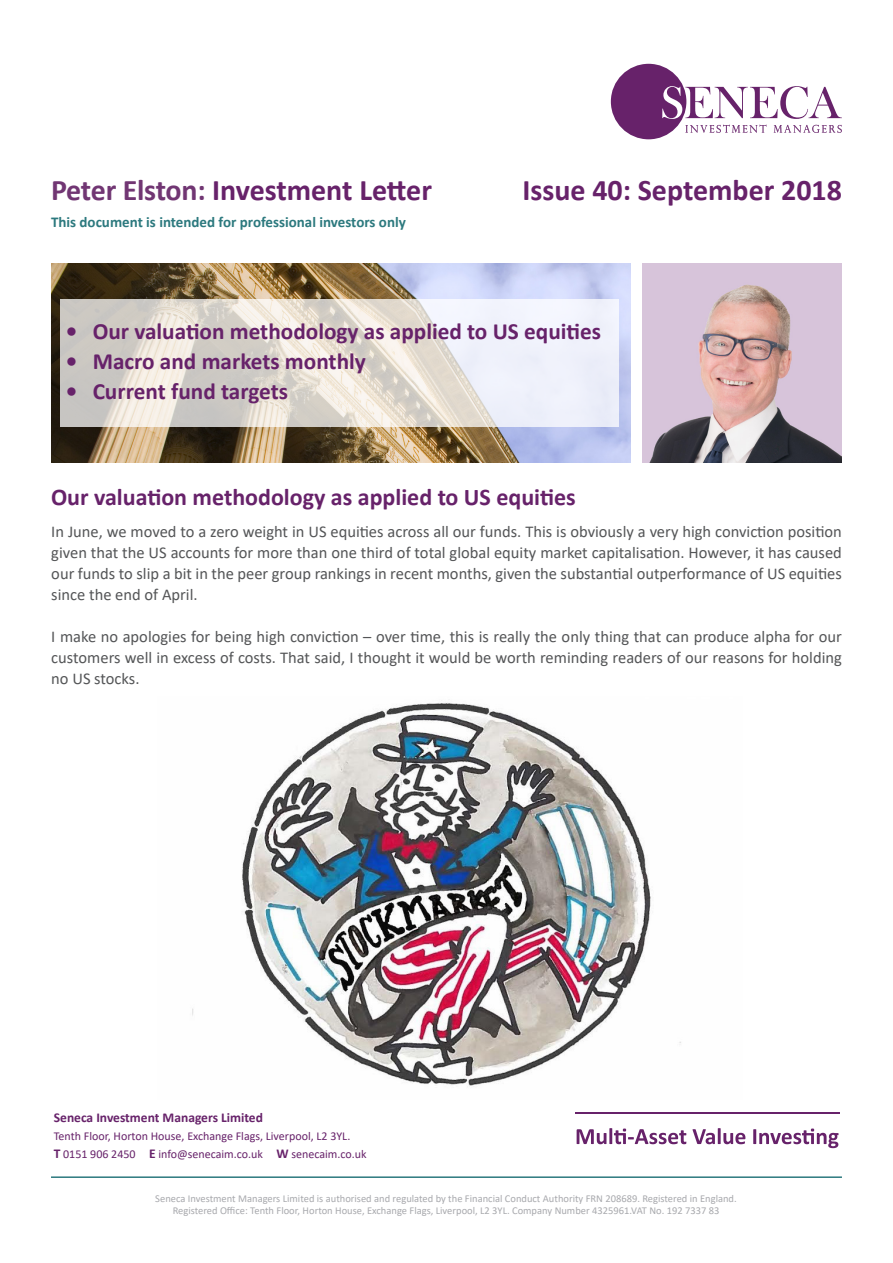
<style>
.page{position:relative;width:893px;height:1263px;background:#fff}
.page>*{position:absolute;margin:0;border:0;box-sizing:border-box;transform-origin:0 0}
.t1{font:700 30px "Calibri";color:#67226a}
.t2{font:700 24px "Calibri";color:#67226a}
.t3{font:700 23.25px "Calibri";color:#67226a}
.t4{font:16.5px/21px "Calibri";color:#545557;text-align:justify}
.t5{font:700 15px "Calibri";color:#2c797e}
.t6{font:700 13.5px "Calibri";color:#67226a}
.t7{font:12px "Calibri";color:#67226a}
.t8{font:10.5px "Calibri";color:#a8a9ad}
.s1{color:#713673}
.s2{font-weight:700;font-size:13.5px}
</style>
<div class="page">
<hr style="left:51px;top:1176px;width:791px;height:2px;background:#2c797e">
<svg style="left:611px;top:64px;width:231px;height:75px"></svg>
<img style="left:643px;top:264px;width:199px;height:198px">
<svg style="left:577px;top:1128px;width:109px;height:16px"></svg>
<svg style="left:692px;top:1128px;width:53px;height:16px"></svg>
<svg style="left:753px;top:1128px;width:85px;height:20px"></svg>
<hr style="left:575px;top:1112px;width:264px;height:2px;background:#67226a">
<img style="left:51px;top:264px;width:579px;height:198px">
<svg style="left:60px;top:299px;width:558px;height:128px"></svg>
<img style="left:192px;top:702px;width:489px;height:385px">
<p class="t1" style="left:51px;top:169px;width:382px"><span class="s1">Peter Elston:</span> Investment Letter</p>
<p class="t1" style="left:522px;top:169px;width:321px">Issue 40: September 2018</p>
<p class="t5" style="left:51px;top:211px;width:356px">This document is intended for professional investors only</p>
<p class="t3" style="left:66px;top:315px;width:537px">• Our valuation methodology as applied to US equities</p>
<p class="t3" style="left:66px;top:345px;width:302px">• Macro and markets monthly</p>
<p class="t3" style="left:66px;top:375px;width:224px">• Current fund targets</p>
<p class="t2" style="left:51px;top:480px;width:526px">Our valuation methodology as applied to US equities</p>
<p class="t4" style="left:51px;top:521px;width:792px">In June, we moved to a zero weight in US equities across all our funds. This is obviously a very high conviction position given that the US accounts for more than one third of total global equity market capitalisation. However, it has caused our funds to slip a bit in the peer group rankings in recent months, given the substantial outperformance of US equities since the end of April.</p>
<p class="t4" style="left:51px;top:626px;width:792px">I make no apologies for being high conviction – over time, this is really the only thing that can produce alpha for our customers well in excess of costs. That said, I thought it would be worth reminding readers of our reasons for holding no US stocks.</p>
<p class="t6" style="left:54px;top:1108px;width:211px">Seneca Investment Managers Limited</p>
<p class="t7" style="left:54px;top:1128px;width:298px">Tenth Floor, Horton House, Exchange Flags, Liverpool, L2 3YL.</p>
<p class="t7" style="left:54px;top:1146px;width:314px"><span class="s2">T</span> 0151 906 2450 <span class="s2">E</span> info@senecaim.co.uk <span class="s2">W</span> senecaim.co.uk</p>
<p class="t8" style="left:155px;top:1191px;width:583px">Seneca Investment Managers Limited is authorised and regulated by the Financial Conduct Authority FRN 208689. Registered in England.</p>
<p class="t8" style="left:173px;top:1203px;width:548px">Registered Office: Tenth Floor, Horton House, Exchange Flags, Liverpool, L2 3YL. Company Number 4325961.VAT No. 192 7337 83</p>
</div>
